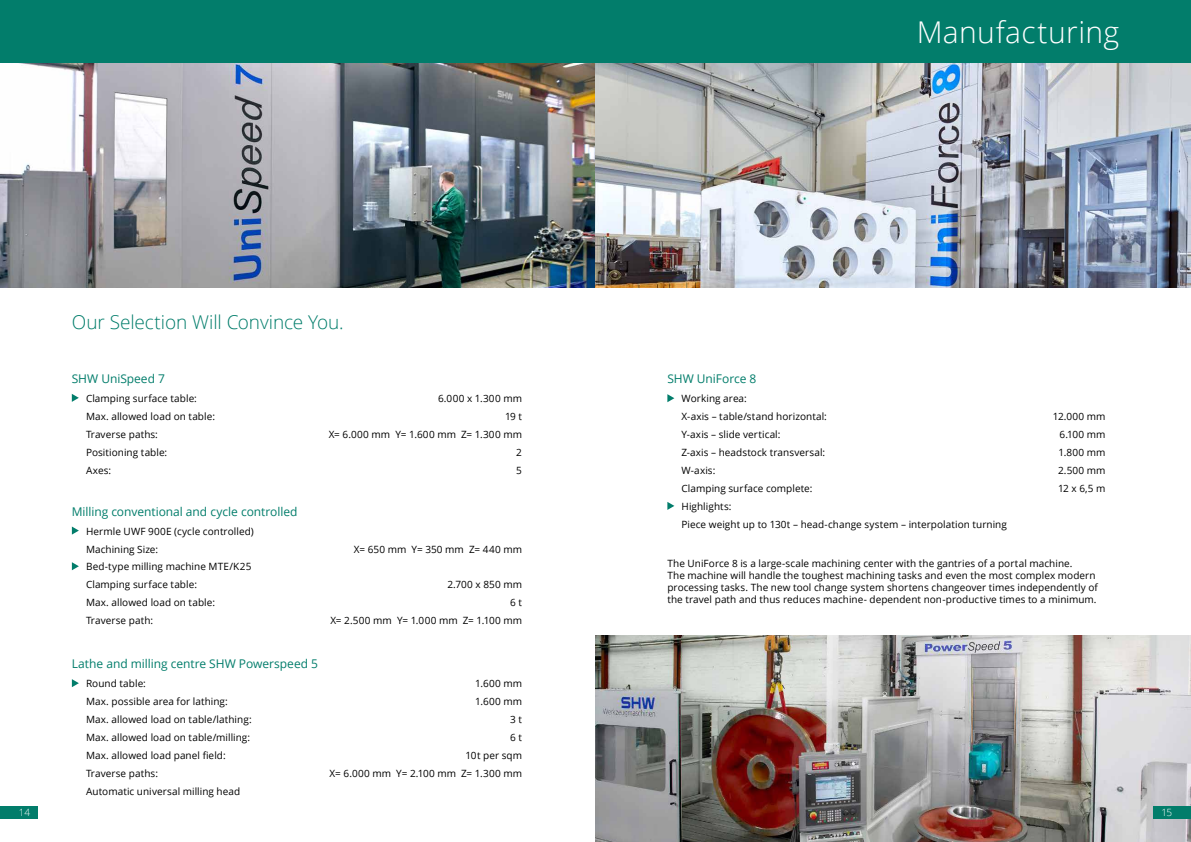
<style>
.page{position:relative;width:1191px;height:842px;background:#fff}
.page>*{position:absolute;margin:0;border:0;box-sizing:border-box;transform-origin:0 0}
.t1{font:300 30px "Open Sans";letter-spacing:.015em;color:#fff}
.t2{font:300 19px "Open Sans";letter-spacing:-.005em;color:#027d6b}
.t3{font:12px "Open Sans";letter-spacing:-.005em;color:#027d6b}
.t4{font:10px/18px "Open Sans";letter-spacing:.005em;color:#000}
.t5{font:300 10px "Open Sans";color:#fff}
</style>
<div class="page">
<img style="left:0;top:62px;width:1191px;height:226px">
<div style="left:0;top:0;width:1191px;height:62px;background:#027d6b"></div>
<svg style="left:72px;top:526px;width:7px;height:9px"></svg>
<svg style="left:72px;top:562px;width:7px;height:8px"></svg>
<svg style="left:72px;top:679px;width:7px;height:8px"></svg>
<svg style="left:667px;top:394px;width:7px;height:8px"></svg>
<svg style="left:667px;top:502px;width:7px;height:8px"></svg>
<svg style="left:72px;top:394px;width:7px;height:8px"></svg>
<img style="left:595px;top:635px;width:596px;height:207px">
<div style="left:0;top:806px;width:38px;height:13px;background:#027d6b"></div>
<div style="left:1153px;top:806px;width:38px;height:13px;background:#027d6b"></div>
<h2 class="t2" style="left:72px;top:309px;width:273px">Our Selection Will Convince You.</h2>
<p class="t3" style="left:72px;top:371px;width:95px">SHW UniSpeed 7</p>
<p class="t4" style="left:86px;top:389px;width:112px">Clamping surface table:</p>
<p class="t4" style="left:438px;top:389px;width:85px">6.000 x 1.300 mm</p>
<p class="t4" style="left:86px;top:407px;width:130px">Max. allowed load on table:</p>
<p class="t4" style="left:505px;top:407px;width:19px">19 t</p>
<p class="t4" style="left:86px;top:425px;width:73px">Traverse paths:</p>
<p class="t4" style="left:329px;top:425px;width:195px">X= 6.000 mm Y= 1.600 mm Z= 1.300 mm</p>
<p class="t4" style="left:86px;top:443px;width:83px">Positioning table:</p>
<p class="t4" style="left:516px;top:443px;width:7px">2</p>
<p class="t4" style="left:86px;top:461px;width:27px">Axes:</p>
<p class="t4" style="left:516px;top:461px;width:7px">5</p>
<p class="t3" style="left:72px;top:503px;width:227px">Milling conventional and cycle controlled</p>
<p class="t4" style="left:86px;top:522px;width:169px">Hermle UWF 900E (cycle controlled)<br>Machining Size:</p>
<p class="t4" style="left:86px;top:557px;width:167px">Bed-type milling machine MTE/K25<br>Clamping surface table:</p>
<p class="t4" style="left:354px;top:540px;width:170px">X= 650 mm Y= 350 mm Z= 440 mm</p>
<p class="t4" style="left:447px;top:575px;width:76px">2.700 x 850 mm</p>
<p class="t4" style="left:86px;top:593px;width:130px">Max. allowed load on table:</p>
<p class="t4" style="left:510px;top:593px;width:13px">6 t</p>
<p class="t4" style="left:86px;top:611px;width:69px">Traverse path:</p>
<p class="t4" style="left:330px;top:611px;width:193px">X= 2.500 mm Y= 1.000 mm Z= 1.100 mm</p>
<p class="t3" style="left:72px;top:656px;width:248px">Lathe and milling centre SHW Powerspeed 5</p>
<p class="t4" style="left:86px;top:674px;width:61px">Round table:</p>
<p class="t4" style="left:475px;top:674px;width:48px">1.600 mm</p>
<p class="t4" style="left:86px;top:692px;width:143px">Max. possible area for lathing:</p>
<p class="t4" style="left:475px;top:692px;width:48px">1.600 mm</p>
<p class="t4" style="left:86px;top:710px;width:167px">Max. allowed load on table/lathing:</p>
<p class="t4" style="left:510px;top:710px;width:13px">3 t</p>
<p class="t4" style="left:86px;top:728px;width:166px">Max. allowed load on table/milling:</p>
<p class="t4" style="left:510px;top:728px;width:13px">6 t</p>
<p class="t4" style="left:86px;top:746px;width:141px">Max. allowed load panel field:</p>
<p class="t4" style="left:465px;top:746px;width:58px">10t per sqm</p>
<p class="t4" style="left:86px;top:764px;width:73px">Traverse paths:</p>
<p class="t4" style="left:330px;top:764px;width:194px">X= 6.000 mm Y= 2.100 mm Z= 1.300 mm</p>
<p class="t4" style="left:86px;top:782px;width:156px">Automatic universal milling head</p>
<h1 class="t1" style="left:916px;top:12px;width:204px">Manufacturing</h1>
<p class="t3" style="left:667px;top:371px;width:91px">SHW UniForce 8</p>
<p class="t4" style="left:681px;top:389px;width:147px">Working area:<br>X-axis – table/stand horizontal:</p>
<p class="t4" style="left:1053px;top:407px;width:54px">12.000 mm</p>
<p class="t4" style="left:681px;top:425px;width:100px">Y-axis – slide vertical:</p>
<p class="t4" style="left:1059px;top:425px;width:48px">6.100 mm</p>
<p class="t4" style="left:681px;top:443px;width:145px">Z-axis – headstock transversal:</p>
<p class="t4" style="left:1058px;top:443px;width:48px">1.800 mm</p>
<p class="t4" style="left:681px;top:461px;width:35px">W-axis:</p>
<p class="t4" style="left:1058px;top:461px;width:49px">2.500 mm</p>
<p class="t4" style="left:681px;top:479px;width:132px">Clamping surface complete:</p>
<p class="t4" style="left:1058px;top:479px;width:49px">12 x 6,5 m</p>
<p class="t4" style="left:681px;top:497px;width:327px">Highlights:<br>Piece weight up to 130t – head-change system – interpolation turning</p>
<p class="t4" style="left:667px;top:557px;width:432px;line-height:12px">The UniForce 8 is a large-scale machining center with the gantries of a portal machine.<br>The machine will handle the toughest machining tasks and even the most complex modern processing tasks. The new tool change system shortens changeover times independently of the travel path and thus reduces machine- dependent non-productive times to a minimum.</p>
<p class="t5" style="left:19px;top:806px;width:13px">14</p>
<p class="t5" style="left:1161px;top:806px;width:12px">15</p>
</div>
